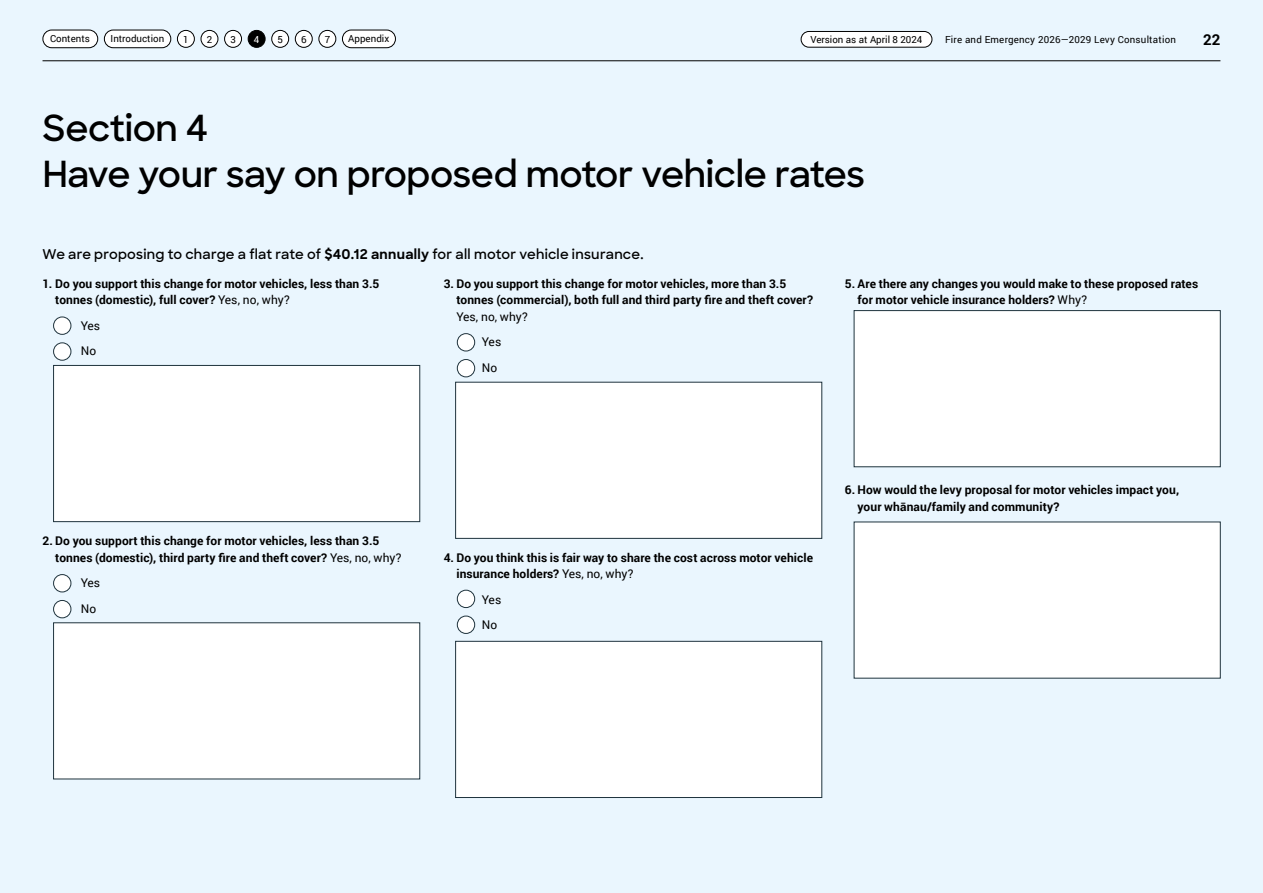
<style>
.page{position:relative;width:1263px;height:893px;background:#eaf6fe}
.page>*{position:absolute;margin:0;border:0;box-sizing:border-box;transform-origin:0 0}
.t1{font:600 36px/46.2px "Sharp Sans";letter-spacing:-.01em;color:#000}
.t2{font:700 15px "Roboto";color:#000}
.t3{font:600 13.5px "Sharp Sans";letter-spacing:.015em;color:#000}
.t4{font:700 12px/16.5px "Roboto";letter-spacing:.005em;color:#000}
.t5{font:12px/25.5px "Roboto";letter-spacing:.005em;color:#000}
.t6{font:9.75px "Roboto";color:#000}
.t7{font:9.75px "Roboto";letter-spacing:.02em;color:#000}
.t8{font:9.75px "Roboto";color:#fff}
.s1{font-weight:700}
.s2{font-weight:400}
</style>
<div class="page">
<div style="left:801px;top:31px;width:131px;height:16px;background:#fff;border-radius:8px"></div>
<div style="left:801px;top:31px;width:131px;height:17px;border:1px solid #000;border-radius:8px"></div>
<div style="left:854px;top:310px;width:366px;height:157px;background:#fff;border:1px solid #1f333d"></div>
<div style="left:854px;top:522px;width:366px;height:156px;background:#fff"></div>
<div style="left:53px;top:623px;width:367px;height:156px;background:#fff;border:1px solid #1f333d"></div>
<div style="left:455px;top:382px;width:367px;height:157px;background:#fff;border:1px solid #1f333d"></div>
<div style="left:455px;top:641px;width:367px;height:157px;background:#fff;border:1px solid #1f333d"></div>
<div style="left:53px;top:365px;width:367px;height:157px;background:#fff;border:1px solid #1f333d"></div>
<div style="left:54px;top:317px;width:17px;height:17px;background:#fff;border-radius:50%"></div>
<div style="left:53px;top:317px;width:18px;height:17px;border:1px solid #1f333d;border-radius:50%"></div>
<div style="left:457px;top:334px;width:18px;height:17px;background:#fff;border-radius:50%"></div>
<div style="left:457px;top:333px;width:18px;height:18px;border:1px solid #1f333d;border-radius:50%"></div>
<div style="left:457px;top:590px;width:18px;height:18px;background:#fff;border-radius:50%"></div>
<div style="left:457px;top:590px;width:18px;height:18px;border:1px solid #1f333d;border-radius:50%"></div>
<div style="left:54px;top:575px;width:17px;height:17px;background:#fff;border-radius:50%"></div>
<div style="left:53px;top:574px;width:18px;height:18px;border:1px solid #1f333d;border-radius:50%"></div>
<div style="left:54px;top:343px;width:17px;height:17px;background:#fff;border-radius:50%"></div>
<div style="left:53px;top:343px;width:18px;height:17px;border:1px solid #1f333d;border-radius:50%"></div>
<div style="left:457px;top:359px;width:18px;height:18px;background:#fff;border-radius:50%"></div>
<div style="left:457px;top:359px;width:18px;height:18px;border:1px solid #1f333d;border-radius:50%"></div>
<div style="left:457px;top:616px;width:18px;height:17px;background:#fff;border-radius:50%"></div>
<div style="left:457px;top:616px;width:18px;height:18px;border:1px solid #1f333d;border-radius:50%"></div>
<div style="left:54px;top:600px;width:17px;height:18px;background:#fff;border-radius:50%"></div>
<div style="left:53px;top:600px;width:18px;height:18px;border:1px solid #1f333d;border-radius:50%"></div>
<div style="left:342px;top:30px;width:53px;height:18px;background:#fff;border-radius:9px"></div>
<div style="left:342px;top:30px;width:54px;height:18px;border:1px solid #000;border-radius:9px"></div>
<div style="left:43px;top:30px;width:55px;height:18px;background:#fff;border-radius:9px"></div>
<div style="left:43px;top:30px;width:55px;height:18px;border:1px solid #000;border-radius:9px"></div>
<div style="left:104px;top:30px;width:67px;height:18px;background:#fff;border-radius:9px"></div>
<div style="left:104px;top:30px;width:67px;height:18px;border:1px solid #000;border-radius:9px"></div>
<div style="left:177px;top:30px;width:17px;height:17px;background:#fff;border-radius:50%"></div>
<div style="left:177px;top:30px;width:18px;height:18px;border:1px solid #000;border-radius:50%"></div>
<div style="left:201px;top:30px;width:17px;height:17px;background:#fff;border-radius:50%"></div>
<div style="left:201px;top:30px;width:17px;height:18px;border:1px solid #000;border-radius:50%"></div>
<div style="left:272px;top:30px;width:17px;height:17px;background:#fff;border-radius:50%"></div>
<div style="left:271px;top:30px;width:18px;height:18px;border:1px solid #000;border-radius:50%"></div>
<div style="left:225px;top:30px;width:17px;height:17px;background:#fff;border-radius:50%"></div>
<div style="left:224px;top:30px;width:18px;height:18px;border:1px solid #000;border-radius:50%"></div>
<div style="left:295px;top:30px;width:17px;height:17px;background:#fff;border-radius:50%"></div>
<div style="left:295px;top:30px;width:18px;height:18px;border:1px solid #000;border-radius:50%"></div>
<div style="left:319px;top:30px;width:17px;height:17px;background:#fff;border-radius:50%"></div>
<div style="left:318px;top:30px;width:18px;height:18px;border:1px solid #000;border-radius:50%"></div>
<hr style="left:43px;top:61px;width:1177px;height:1px;background:#000">
<div style="left:248px;top:30px;width:17px;height:17px;background:#000;border-radius:50%"></div>
<div style="left:248px;top:30px;width:17px;height:18px;border:1px solid #000;border-radius:50%"></div>
<p class="t6" style="left:50px;top:32px;width:41px">Contents</p>
<p class="t6" style="left:111px;top:32px;width:55px">Introduction</p>
<p class="t6" style="left:183px;top:32px;width:7px">1</p>
<p class="t6" style="left:207px;top:32px;width:7px">2</p>
<p class="t6" style="left:231px;top:32px;width:7px">3</p>
<p class="t8" style="left:254px;top:32px;width:7px">4</p>
<p class="t6" style="left:277px;top:32px;width:7px">5</p>
<p class="t6" style="left:301px;top:32px;width:7px">6</p>
<p class="t6" style="left:325px;top:32px;width:7px">7</p>
<p class="t6" style="left:348px;top:32px;width:42px">Appendix</p>
<p class="t7" style="left:945px;top:32px;width:232px">Fire and Emergency 2026—2029 Levy Consultation</p>
<p class="t2" style="left:1203px;top:29px;width:19px">22</p>
<p class="t6" style="left:810px;top:33px;width:113px">Version as at April 8 2024</p>
<h1 class="t1" style="left:43px;top:104px;width:824px">Section 4<br>Have your say on proposed motor vehicle rates</h1>
<p class="t3" style="left:43px;top:244px;width:602px">We are proposing to charge a flat rate of <span class="s1">$40.12 annually</span> for all motor vehicle insurance.</p>
<p class="t4" style="left:55px;top:275px;width:326px;text-indent:-13px">1. Do you support this change for motor vehicles, less than 3.5 tonnes (domestic), full cover? <span class="s2">Yes, no, why?</span></p>
<p class="t5" style="left:81px;top:312px;width:21px">Yes<br>No</p>
<p class="t4" style="left:456px;top:275px;width:358px;text-indent:-13px">3. Do you support this change for motor vehicles, more than 3.5 tonnes (commercial), both full and third party fire and theft cover?</p>
<p class="t5" style="left:456px;top:303px;width:73px;text-align:center">Yes, no, why?<br>Yes<br>No</p>
<p class="t4" style="left:857px;top:275px;width:342px;text-indent:-13px">5. Are there any changes you would make to these proposed rates for motor vehicle insurance holders? <span class="s2">Why?</span></p>
<p class="t4" style="left:55px;top:532px;width:348px;text-indent:-13px">2. Do you support this change for motor vehicles, less than 3.5 tonnes (domestic), third party fire and theft cover? <span class="s2">Yes, no, why?</span></p>
<p class="t5" style="left:81px;top:570px;width:21px">Yes<br>No</p>
<p class="t4" style="left:456px;top:549px;width:358px;text-indent:-13px">4. Do you think this is fair way to share the cost across motor vehicle insurance holders? <span class="s2">Yes, no, why?</span></p>
<p class="t5" style="left:482px;top:586px;width:21px">Yes<br>No</p>
<p class="t4" style="left:857px;top:481px;width:323px;text-indent:-13px">6. How would the levy proposal for motor vehicles impact you, your whānau/family and community?</p>
</div>
